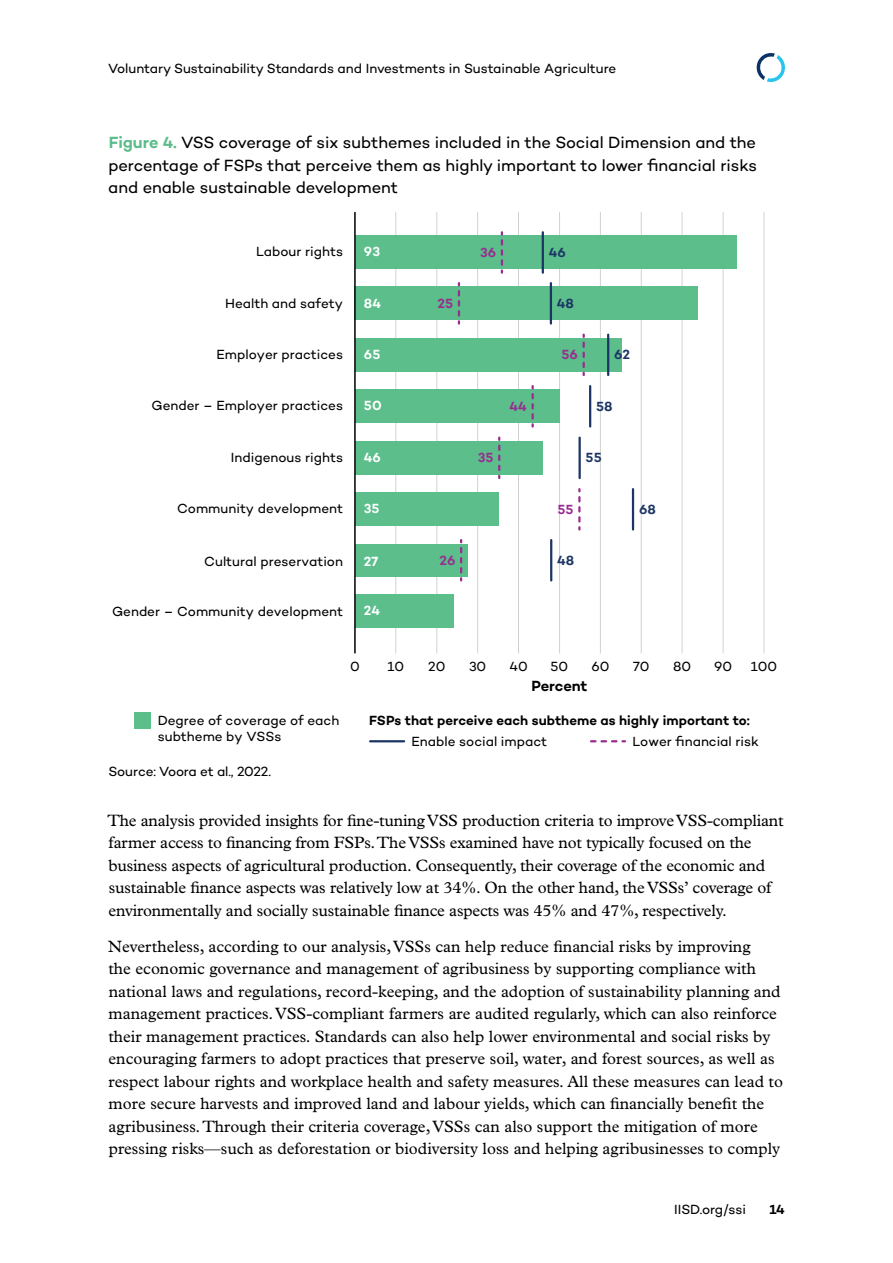
<style>
.page{position:relative;width:893px;height:1263px;background:#fff}
.page>*{position:absolute;margin:0;border:0;box-sizing:border-box;transform-origin:0 0}
.t1{font:16.5px/22.5px "Plantin MT Pro";color:#000}
.Figure_title{font:16.5px/22.5px "Campton";letter-spacing:-.005em;color:#000;text-align:justify}
.t2{font:600 15px "Campton";letter-spacing:-.01em;color:#000}
.Source{font:13.5px/16.2px "Campton";color:#000}
.t3{font:600 13.5px/21px "Campton";color:#000}
.t4{font:600 13.5px "Campton";color:#fff}
.t5{font:600 13.5px "Campton";color:#9a2c91}
.t6{font:600 13.5px "Campton";color:#1d3564}
.s1{font-weight:600;color:#5bbc8a}
.s2{font-weight:400}
</style>
<div class="page">
<svg style="left:756px;top:53px;width:29px;height:29px"></svg>
<svg style="left:591px;top:740px;width:34px;height:2px"></svg>
<hr style="left:370px;top:740px;width:34px;height:2px;background:#1d3564">
<div style="left:134px;top:712px;width:16px;height:16px;background:#5bbe8b"></div>
<hr style="left:764px;top:212px;width:1px;height:441px;background:#d0d2d1">
<hr style="left:723px;top:212px;width:1px;height:441px;background:#d0d2d1">
<hr style="left:682px;top:212px;width:1px;height:441px;background:#d0d2d1">
<hr style="left:641px;top:212px;width:1px;height:441px;background:#d0d2d1">
<hr style="left:600px;top:212px;width:1px;height:441px;background:#d0d2d1">
<hr style="left:559px;top:212px;width:1px;height:441px;background:#d0d2d1">
<hr style="left:518px;top:212px;width:1px;height:441px;background:#d0d2d1">
<hr style="left:477px;top:212px;width:1px;height:441px;background:#d0d2d1">
<hr style="left:436px;top:212px;width:1px;height:441px;background:#d0d2d1">
<hr style="left:395px;top:212px;width:1px;height:441px;background:#d0d2d1">
<div style="left:355px;top:441px;width:187px;height:34px;background:#5bbe8b"></div>
<div style="left:355px;top:493px;width:143px;height:33px;background:#5bbe8b"></div>
<div style="left:355px;top:390px;width:205px;height:33px;background:#5bbe8b"></div>
<div style="left:355px;top:594px;width:98px;height:34px;background:#5bbe8b"></div>
<div style="left:355px;top:235px;width:382px;height:34px;background:#5bbe8b"></div>
<div style="left:355px;top:338px;width:267px;height:34px;background:#5bbe8b"></div>
<div style="left:355px;top:287px;width:343px;height:33px;background:#5bbe8b"></div>
<hr style="left:542px;top:232px;width:2px;height:41px;background:#1d3564">
<svg style="left:501px;top:240px;width:2px;height:33px"></svg>
<hr style="left:550px;top:283px;width:2px;height:41px;background:#1d3564">
<svg style="left:458px;top:291px;width:2px;height:33px"></svg>
<hr style="left:607px;top:335px;width:2px;height:40px;background:#1d3564">
<svg style="left:583px;top:343px;width:2px;height:32px"></svg>
<hr style="left:589px;top:386px;width:2px;height:40px;background:#1d3564">
<svg style="left:531px;top:394px;width:3px;height:32px"></svg>
<hr style="left:578px;top:438px;width:3px;height:40px;background:#1d3564">
<svg style="left:498px;top:446px;width:2px;height:32px"></svg>
<hr style="left:632px;top:489px;width:2px;height:40px;background:#1d3564">
<svg style="left:578px;top:497px;width:2px;height:32px"></svg>
<div style="left:355px;top:544px;width:112px;height:32px;background:#5bbe8b"></div>
<hr style="left:354px;top:212px;width:2px;height:441px;background:#000">
<hr style="left:550px;top:540px;width:2px;height:40px;background:#1d3564">
<svg style="left:460px;top:548px;width:2px;height:32px"></svg>
<p class="Source" style="left:108px;top:60px;width:510px">Voluntary Sustainability Standards and Investments in Sustainable Agriculture</p>
<p class="Figure_title" style="left:108px;top:131px;width:650px"><span class="s1">Figure 4.</span> VSS coverage of six subthemes included in the Social Dimension and the percentage of FSPs that perceive them as highly important to lower financial risks and enable sustainable development</p>
<p class="Source" style="left:256px;top:243px;width:88px">Labour rights</p>
<p class="t4" style="left:364px;top:243px;width:17px">93</p>
<p class="t5" style="left:480px;top:244px;width:17px">36</p>
<p class="t6" style="left:549px;top:244px;width:19px">46</p>
<p class="Source" style="left:225px;top:295px;width:119px">Health and safety</p>
<p class="t4" style="left:364px;top:295px;width:19px">84</p>
<p class="t5" style="left:437px;top:294px;width:17px">25</p>
<p class="t6" style="left:557px;top:294px;width:19px">48</p>
<p class="Source" style="left:216px;top:346px;width:128px">Employer practices</p>
<p class="t4" style="left:364px;top:345px;width:18px">65</p>
<p class="t5" style="left:561px;top:346px;width:18px">56</p>
<p class="t6" style="left:614px;top:346px;width:17px">62</p>
<p class="Source" style="left:152px;top:397px;width:193px">Gender – Employer practices</p>
<p class="t4" style="left:364px;top:397px;width:19px">50</p>
<p class="t5" style="left:510px;top:397px;width:19px">44</p>
<p class="t6" style="left:596px;top:397px;width:18px">58</p>
<p class="Source" style="left:231px;top:449px;width:114px">Indigenous rights</p>
<p class="t4" style="left:364px;top:449px;width:19px">46</p>
<p class="Source" style="left:177px;top:500px;width:167px">Community development</p>
<p class="t4" style="left:364px;top:500px;width:17px">35</p>
<p class="t5" style="left:478px;top:449px;width:17px">35</p>
<p class="t6" style="left:586px;top:449px;width:18px">55</p>
<p class="t5" style="left:558px;top:500px;width:18px">55</p>
<p class="t6" style="left:639px;top:500px;width:18px">68</p>
<p class="Source" style="left:204px;top:553px;width:140px">Cultural preservation</p>
<p class="t4" style="left:364px;top:552px;width:16px">27</p>
<p class="t5" style="left:439px;top:551px;width:17px">26</p>
<p class="t6" style="left:557px;top:551px;width:19px">48</p>
<p class="Source" style="left:112px;top:603px;width:232px">Gender – Community development</p>
<p class="t4" style="left:364px;top:602px;width:18px">24</p>
<p class="Source" style="left:158px;top:712px;width:183px">Degree of coverage of each subtheme by VSSs</p>
<p class="Source" style="left:350px;top:657px;width:11px">0</p>
<p class="Source" style="left:388px;top:657px;width:18px">10</p>
<p class="Source" style="left:428px;top:657px;width:19px">20</p>
<p class="Source" style="left:469px;top:657px;width:19px">30</p>
<p class="Source" style="left:509px;top:657px;width:20px">40</p>
<p class="Source" style="left:551px;top:657px;width:19px">50</p>
<p class="Source" style="left:591px;top:657px;width:20px">60</p>
<p class="Source" style="left:633px;top:657px;width:18px">70</p>
<p class="Source" style="left:673px;top:657px;width:20px">80</p>
<p class="Source" style="left:714px;top:657px;width:20px">90</p>
<p class="Source" style="left:751px;top:657px;width:28px">100</p>
<p class="t2" style="left:531px;top:676px;width:58px">Percent</p>
<p class="t3" style="left:412px;top:710px;width:340px;text-indent:-43px">FSPs that perceive each subtheme as highly important to:<br><span class="s2">Enable social impact</span></p>
<p class="Source" style="left:632px;top:733px;width:128px">Lower financial risk</p>
<p class="Source" style="left:108px;top:763px;width:164px">Source: Voora et al., 2022.</p>
<p class="t1" style="left:107px;top:809px;width:678px">The analysis provided insights for fine-tuning VSS production criteria to improve VSS-compliant farmer access to financing from FSPs. The VSSs examined have not typically focused on the business aspects of agricultural production. Consequently, their coverage of the economic and sustainable finance aspects was relatively low at 34%. On the other hand, the VSSs’ coverage of environmentally and socially sustainable finance aspects was 45% and 47%, respectively.</p>
<p class="t1" style="left:108px;top:935px;width:676px">Nevertheless, according to our analysis, VSSs can help reduce financial risks by improving<br>the economic governance and management of agribusiness by supporting compliance with national laws and regulations, record-keeping, and the adoption of sustainability planning and management practices. VSS-compliant farmers are audited regularly, which can also reinforce their management practices. Standards can also help lower environmental and social risks by encouraging farmers to adopt practices that preserve soil, water, and forest sources, as well as respect labour rights and workplace health and safety measures. All these measures can lead to more secure harvests and improved land and labour yields, which can financially benefit the agribusiness. Through their criteria coverage, VSSs can also support the mitigation of more pressing risks—such as deforestation or biodiversity loss and helping agribusinesses to comply</p>
<p class="Source" style="left:674px;top:1201px;width:73px">IISD.org/ssi</p>
<p class="t3" style="left:769px;top:1199px;width:17px">14</p>
</div>
